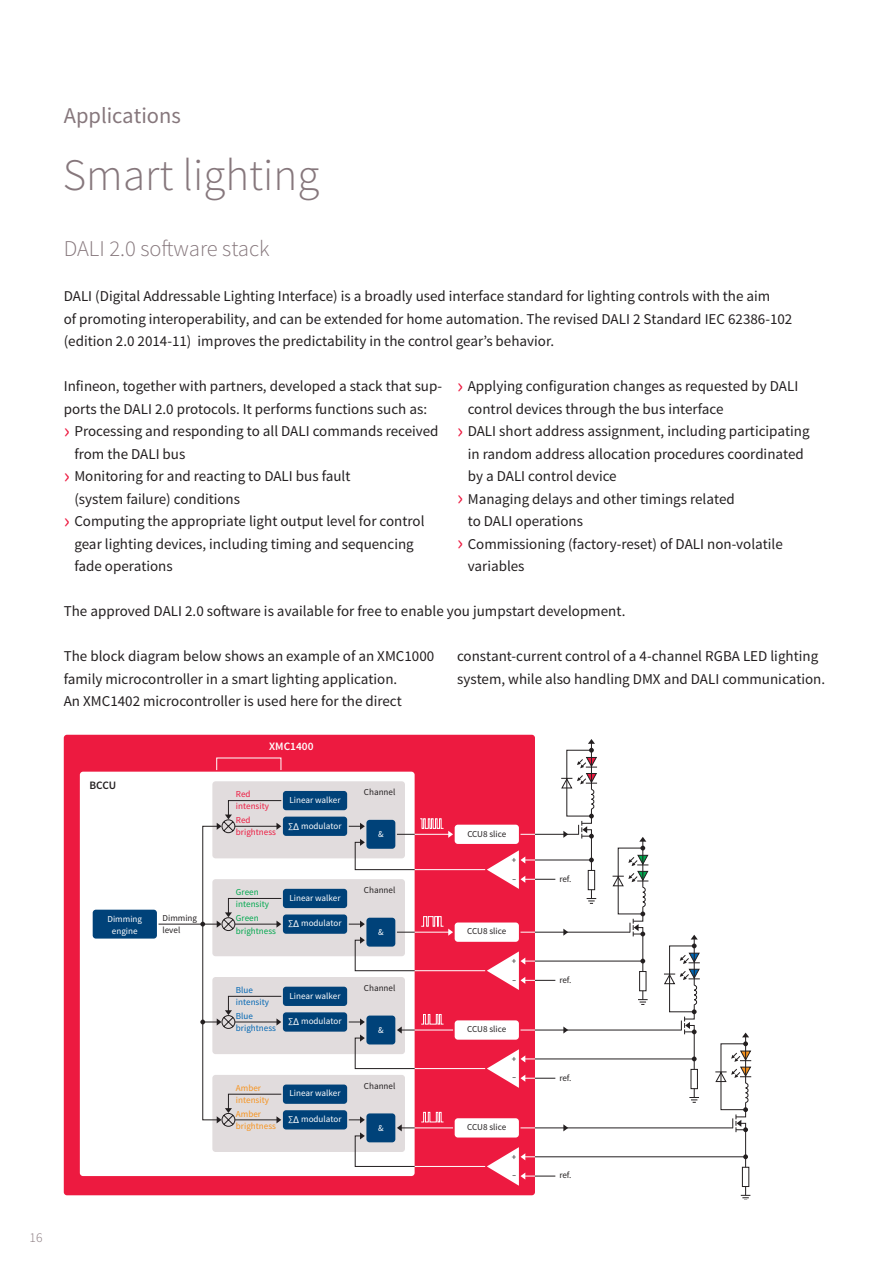
<style>
.page{position:relative;width:893px;height:1263px;background:#fff}
.page>*{position:absolute;margin:0;border:0;box-sizing:border-box;transform-origin:0 0}
.Brochure_A4_Headline{font:300 45px "Source Sans Pro";color:#86777c}
.Brochure_A4_Subsubli{font:300 22.5px "Source Sans Pro";color:#86777c}
.Brochure_A4_Chapter{font:22.5px "Source Sans Pro";color:#86777c}
.Brochure_A4_Copy_10{font:15px/22.5px "Source Sans Pro";color:#231f20}
.t1{font:300 13.5px "Source Sans Pro";color:#86777c}
.t2{font:600 11.4px "Source Sans Pro";color:#fff}
.t3{font:600 11.4px "Source Sans Pro";color:#231f20}
.t4{font:9px/11.4px "Source Sans Pro";color:#fff;text-align:center}
.t5{font:9px/18.6px "Source Sans Pro";color:#231f20}
.t6{font:9px/12.9px "Source Sans Pro";color:#00a84e}
.t7{font:9px/12px "Source Sans Pro";color:#f7931d}
.t8{font:9px/12px "Source Sans Pro";color:#0166b3}
.t9{font:9px/12px "Source Sans Pro";color:#ed1a40}
.s1{font-size:22.5px;color:#ed1a40}
.s2{font-size:10.2px}
</style>
<div class="page">
<div style="left:64px;top:735px;width:471px;height:460px;background:#ed1a40;border-radius:3px"></div>
<div style="left:80px;top:772px;width:335px;height:404px;background:#fff;border-radius:3px"></div>
<div style="left:93px;top:910px;width:64px;height:28px;background:#004279;border-radius:3px"></div>
<svg style="left:158px;top:739px;width:593px;height:461px"></svg>
<p class="t1" style="left:30px;top:1229px;width:14px">16</p>
<p class="Brochure_A4_Chapter" style="left:64px;top:102px;width:119px">Applications</p>
<p class="Brochure_A4_Headline" style="left:63px;top:148px;width:258px">Smart lighting</p>
<p class="Brochure_A4_Subsubli" style="left:64px;top:235px;width:207px">DALI 2.0 software stack</p>
<p class="Brochure_A4_Copy_10" style="left:64px;top:285px;width:730px">DALI (Digital Addressable Lighting Interface) is a broadly used interface standard for lighting controls with the aim<br>of promoting interoperability, and can be extended for home automation. The revised DALI 2 Standard IEC 62386-102 (edition 2.0 2014-11) improves the predictability in the control gear’s behavior.</p>
<p class="Brochure_A4_Copy_10" style="left:468px;top:375px;width:332px;text-indent:-11px"><span class="s1">›</span> Applying configuration changes as requested by DALI control devices through the bus interface</p>
<p class="Brochure_A4_Copy_10" style="left:468px;top:420px;width:343px;text-indent:-11px"><span class="s1">›</span> DALI short address assignment, including participating in random address allocation procedures coordinated by a DALI control device</p>
<p class="Brochure_A4_Copy_10" style="left:468px;top:488px;width:269px;text-indent:-11px"><span class="s1">›</span> Managing delays and other timings related to DALI operations</p>
<p class="Brochure_A4_Copy_10" style="left:468px;top:533px;width:317px;text-indent:-11px"><span class="s1">›</span> Commissioning (factory-reset) of DALI non-volatile variables</p>
<p class="Brochure_A4_Copy_10" style="left:64px;top:600px;width:563px">The approved DALI 2.0 software is available for free to enable you jumpstart development.</p>
<p class="Brochure_A4_Copy_10" style="left:64px;top:645px;width:372px">The block diagram below shows an example of an XMC1000 family microcontroller in a smart lighting application.<br>An XMC1402 microcontroller is used here for the direct</p>
<p class="Brochure_A4_Copy_10" style="left:457px;top:645px;width:370px">constant-current control of a 4-channel RGBA LED lighting system, while also handling DMX and DALI communication.</p>
<p class="Brochure_A4_Copy_10" style="left:64px;top:375px;width:379px">Infineon, together with partners, developed a stack that sup&shy;ports the DALI 2.0 protocols. It performs functions such as:</p>
<p class="Brochure_A4_Copy_10" style="left:74px;top:420px;width:366px;text-indent:-11px"><span class="s1">›</span> Processing and responding to all DALI commands received from the DALI bus</p>
<p class="Brochure_A4_Copy_10" style="left:74px;top:465px;width:278px;text-indent:-11px"><span class="s1">›</span> Monitoring for and reacting to DALI bus fault (system failure) conditions</p>
<p class="Brochure_A4_Copy_10" style="left:74px;top:510px;width:352px;text-indent:-11px"><span class="s1">›</span> Computing the appropriate light output level for control gear lighting devices, including timing and sequencing fade operations</p>
<p class="t3" style="left:89px;top:777px;width:28px">BCCU</p>
<p class="t4" style="left:108px;top:914px;width:36px">Dimming engine</p>
<p class="t5" style="left:163px;top:912px;width:36px;line-height:12.1px">Dimming level</p>
<p class="t2" style="left:269px;top:739px;width:46px">XMC1400</p>
<p class="t9" style="left:236px;top:788px;width:35px">Red intensity</p>
<p class="t9" style="left:236px;top:814px;width:42px">Red brightness</p>
<p class="t4" style="left:290px;top:794px;width:52px">Linear walker</p>
<p class="t4" style="left:288px;top:820px;width:55px">∑<span class="s2">∆</span> modulator</p>
<p class="t6" style="left:236px;top:886px;width:35px;line-height:12px">Green intensity</p>
<p class="t6" style="left:236px;top:912px;width:42px">Green brightness</p>
<p class="t4" style="left:290px;top:892px;width:52px">Linear walker</p>
<p class="t4" style="left:288px;top:918px;width:55px">∑<span class="s2">∆</span> modulator</p>
<p class="t8" style="left:236px;top:984px;width:35px">Blue intensity</p>
<p class="t8" style="left:236px;top:1010px;width:42px">Blue brightness</p>
<p class="t4" style="left:290px;top:990px;width:52px">Linear walker</p>
<p class="t4" style="left:288px;top:1016px;width:55px">∑<span class="s2">∆</span> modulator</p>
<p class="t7" style="left:236px;top:1082px;width:35px">Amber intensity</p>
<p class="t7" style="left:236px;top:1108px;width:42px">Amber brightness</p>
<p class="t4" style="left:290px;top:1088px;width:52px">Linear walker</p>
<p class="t4" style="left:288px;top:1113px;width:55px">∑<span class="s2">∆</span> modulator</p>
<p class="t5" style="left:364px;top:783px;width:33px">Channel</p>
<p class="t4" style="left:378px;top:829px;width:7px">&amp;</p>
<p class="t5" style="left:467px;top:825px;width:40px">CCU8 slice</p>
<p class="t5" style="left:364px;top:881px;width:33px">Channel</p>
<p class="t4" style="left:378px;top:927px;width:7px">&amp;</p>
<p class="t5" style="left:364px;top:978px;width:33px">Channel</p>
<p class="t4" style="left:378px;top:1024px;width:7px">&amp;</p>
<p class="t5" style="left:364px;top:1076px;width:33px">Channel</p>
<p class="t4" style="left:378px;top:1122px;width:7px">&amp;</p>
<p class="t5" style="left:512px;top:851px;width:6px">+ -</p>
<p class="t5" style="left:467px;top:922px;width:40px">CCU8 slice</p>
<p class="t5" style="left:512px;top:952px;width:6px">+ -</p>
<p class="t5" style="left:467px;top:1020px;width:40px">CCU8 slice</p>
<p class="t5" style="left:512px;top:1050px;width:6px">+ -</p>
<p class="t5" style="left:467px;top:1118px;width:40px">CCU8 slice</p>
<p class="t5" style="left:512px;top:1147px;width:6px">+ -</p>
<p class="t5" style="left:559px;top:869px;width:14px">ref.</p>
<p class="t5" style="left:559px;top:971px;width:14px">ref.</p>
<p class="t5" style="left:559px;top:1068px;width:14px">ref.</p>
<p class="t5" style="left:559px;top:1166px;width:14px">ref.</p>
</div>
